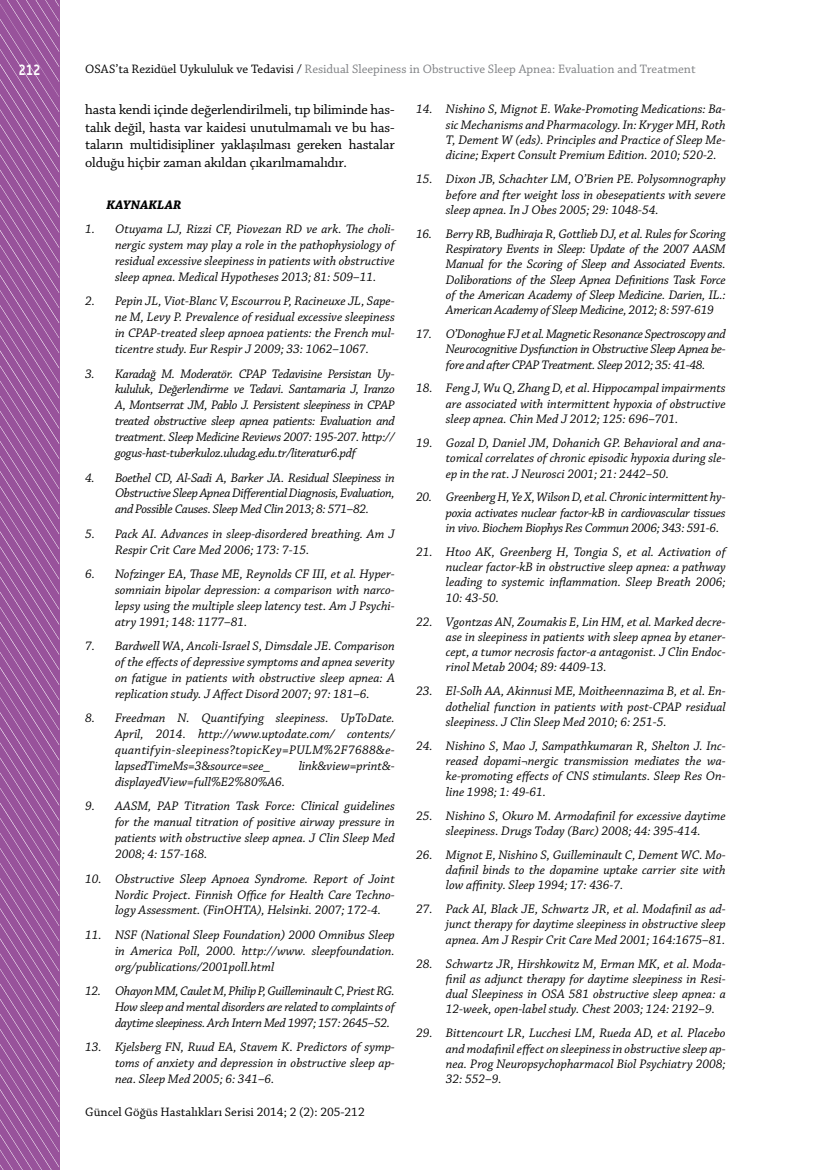
<style>
.page{position:relative;width:830px;height:1170px;background:#fff}
.page>*{position:absolute;margin:0;border:0;box-sizing:border-box;transform-origin:0 0}
.t1{font:700 15px "Alwyn";color:#fff;scale:.85 1}
.t2{font:14.25px/17.5px "Chaparral Pro";letter-spacing:-.01em;color:#000;text-align:justify}
.t3{font:italic 13.05px/15.3px "Chaparral Pro";color:#000;text-align:justify}
.t4{font:italic 700 13.05px "Chaparral Pro";color:#000}
.t5{font:12.9px "Chaparral Pro";color:#808285}
.t6{font:12.9px "Chaparral Pro";color:#000}
.s1{color:#000}
</style>
<div class="page">
<svg style="left:0;top:0;width:59px;height:1169px;background:#9d5ba0"></svg>
<p class="t1" style="left:18px;top:61px;width:28px">212</p>
<p class="t5" style="left:85px;top:62px;width:611px"><span class="s1">OSAS’ta Rezidüel Uykululuk ve Tedavisi /</span> Residual Sleepiness in Obstructive Sleep Apnea: Evaluation and Treatment</p>
<p class="t2" style="left:85px;top:102px;width:311px">hasta kendi içinde değerlendirilmeli, tıp biliminde has&shy;talık değil, hasta var kaidesi unutulmamalı ve bu has&shy;taların multidisipliner yaklaşılması gereken hastalar olduğu hiçbir zaman akıldan çıkarılmamalıdır.</p>
<p class="t4" style="left:106px;top:197px;width:76px">KAYNAKLAR</p>
<p class="t3" style="left:115px;top:222px;width:281px;line-height:15.9px;text-indent:-30px">1. Otuyama LJ, Rizzi CF, Piovezan RD ve ark. The choli&shy;nergic system may play a role in the pathophysiology of residual excessive sleepiness in patients with obstructive sleep apnea. Medical Hypotheses 2013; 81: 509–11.</p>
<p class="t3" style="left:115px;top:294px;width:281px;line-height:15.9px;text-indent:-30px">2. Pepin JL, Viot-Blanc V, Escourrou P, Racineuxe JL, Sape&shy;ne M, Levy P. Prevalence of residual excessive sleepiness in CPAP-treated sleep apnoea patients: the French mul&shy;ticentre study. Eur Respir J 2009; 33: 1062–1067.</p>
<p class="t3" style="left:115px;top:366px;width:281px;line-height:15.9px;text-indent:-30px">3. Karadağ M. Moderatör. CPAP Tedavisine Persistan Uy&shy;kululuk, Değerlendirme ve Tedavi. Santamaria J, Iranzo A, Montserrat JM, Pablo J. Persistent sleepiness in CPAP treated obstructive sleep apnea patients: Evaluation and treatment. Sleep Medicine Reviews 2007: 195-207. http:// gogus-hast-tuberkuloz.uludag.edu.tr/literatur6.pdf</p>
<p class="t3" style="left:115px;top:470px;width:281px;line-height:15.9px;text-indent:-30px">4. Boethel CD, Al-Sadi A, Barker JA. Residual Sleepiness in Obstructive Sleep Apnea Differential Diagnosis, Evaluation, and Possible Causes. Sleep Med Clin 2013; 8: 571–82.</p>
<p class="t3" style="left:115px;top:526px;width:281px;line-height:15.9px;text-indent:-30px">5. Pack AI. Advances in sleep-disordered breathing. Am J<br>Respir Crit Care Med 2006; 173: 7-15.</p>
<p class="t3" style="left:115px;top:566px;width:281px;line-height:15.9px;text-indent:-30px">6. Nofzinger EA, Thase ME, Reynolds CF III, et al. Hyper&shy;somniain bipolar depression: a comparison with narco&shy;lepsy using the multiple sleep latency test. Am J Psychi&shy;atry 1991; 148: 1177–81.</p>
<p class="t3" style="left:115px;top:638px;width:281px;line-height:15.9px;text-indent:-30px">7. Bardwell WA, Ancoli-Israel S, Dimsdale JE. Comparison of the effects of depressive symptoms and apnea severity on fatigue in patients with obstructive sleep apnea: A replication study. J Affect Disord 2007; 97: 181–6.</p>
<p class="t3" style="left:115px;top:710px;width:281px;line-height:15.9px;text-indent:-30px">8. Freedman N. Quantifying sleepiness. UpToDate.<br>April, 2014. http://www.uptodate.com/ contents/ quantifyin-sleepiness?topicKey=PULM%2F7688&amp;e&shy;lapsedTimeMs=3&amp;source=see_</p>
<p class="t3" style="left:298px;top:758px;width:98px">link&amp;view=print&amp;-</p>
<p class="t3" style="left:115px;top:774px;width:171px">displayedView=full%E2%80%A6.</p>
<p class="t3" style="left:115px;top:798px;width:281px;line-height:15.9px;text-indent:-30px">9. AASM, PAP Titration Task Force: Clinical guidelines for the manual titration of positive airway pressure in patients with obstructive sleep apnea. J Clin Sleep Med 2008; 4: 157-168.</p>
<p class="t3" style="left:115px;top:871px;width:281px;line-height:15.9px;text-indent:-30px">10. Obstructive Sleep Apnoea Syndrome. Report of Joint Nordic Project. Finnish Office for Health Care Techno&shy;logy Assessment. (FinOHTA), Helsinki. 2007; 172-4.</p>
<p class="t3" style="left:115px;top:927px;width:281px;line-height:15.9px;text-indent:-30px">11. NSF (National Sleep Foundation) 2000 Omnibus Sleep in America Poll, 2000. http://www. sleepfoundation. org/publications/2001poll.html</p>
<p class="t3" style="left:115px;top:983px;width:281px;line-height:15.9px;text-indent:-30px">12. Ohayon MM, Caulet M, Philip P, Guilleminault C, Priest RG.<br>How sleep and mental disorders are related to complaints of daytime sleepiness. Arch Intern Med 1997; 157: 2645–52.</p>
<p class="t3" style="left:115px;top:1039px;width:281px;line-height:15.9px;text-indent:-30px">13. Kjelsberg FN, Ruud EA, Stavem K. Predictors of symp&shy;toms of anxiety and depression in obstructive sleep ap&shy;nea. Sleep Med 2005; 6: 341–6.</p>
<p class="t6" style="left:85px;top:1104px;width:281px">Güncel Göğüs Hastalıkları Serisi 2014; 2 (2): 205-212</p>
<p class="t3" style="left:445px;top:102px;width:281px;text-indent:-30px">14. Nishino S, Mignot E. Wake-Promoting Medications: Ba&shy;sic Mechanisms and Pharmacology. In: Kryger MH, Roth T, Dement W (eds). Principles and Practice of Sleep Me&shy;dicine; Expert Consult Premium Edition. 2010; 520-2.</p>
<p class="t3" style="left:445px;top:172px;width:281px;text-indent:-30px">15. Dixon JB, Schachter LM, O’Brien PE. Polysomnography before and fter weight loss in obesepatients with severe sleep apnea. In J Obes 2005; 29: 1048-54.</p>
<p class="t3" style="left:445px;top:226px;width:281px;text-indent:-30px">16. Berry RB, Budhiraja R, Gottlieb DJ, et al. Rules for Scoring Respiratory Events in Sleep: Update of the 2007 AASM Manual for the Scoring of Sleep and Associated Events.<br>DoIiborations of the Sleep Apnea Definitions Task Force of the American Academy of Sleep Medicine. Darien, IL.:<br>American Academy of Sleep Medicine, 2012; 8: 597-619</p>
<p class="t3" style="left:445px;top:327px;width:281px;text-indent:-30px">17. O’Donoghue FJ et al. Magnetic Resonance Spectroscopy and Neurocognitive Dysfunction in Obstructive Sleep Apnea be&shy;fore and after CPAP Treatment. Sleep 2012; 35: 41-48.</p>
<p class="t3" style="left:445px;top:381px;width:281px;text-indent:-30px">18. Feng J, Wu Q, Zhang D, et al. Hippocampal impairments are associated with intermittent hypoxia of obstructive sleep apnea. Chin Med J 2012; 125: 696–701.</p>
<p class="t3" style="left:445px;top:435px;width:281px;text-indent:-30px">19. Gozal D, Daniel JM, Dohanich GP. Behavioral and ana&shy;tomical correlates of chronic episodic hypoxia during sle&shy;ep in the rat. J Neurosci 2001; 21: 2442–50.</p>
<p class="t3" style="left:445px;top:490px;width:281px;text-indent:-30px">20. Greenberg H, Ye X, Wilson D, et al. Chronic intermittent hy&shy;poxia activates nuclear factor-kB in cardiovascular tissues in vivo. Biochem Biophys Res Commun 2006; 343: 591-6.</p>
<p class="t3" style="left:445px;top:544px;width:281px;text-indent:-30px">21. Htoo AK, Greenberg H, Tongia S, et al. Activation of nuclear factor-kB in obstructive sleep apnea: a pathway leading to systemic inflammation. Sleep Breath 2006; 10: 43-50.</p>
<p class="t3" style="left:445px;top:614px;width:281px;text-indent:-30px">22. Vgontzas AN, Zoumakis E, Lin HM, et al. Marked decre&shy;ase in sleepiness in patients with sleep apnea by etaner&shy;cept, a tumor necrosis factor-a antagonist. J Clin Endoc&shy;rinol Metab 2004; 89: 4409-13.</p>
<p class="t3" style="left:445px;top:684px;width:281px;text-indent:-30px">23. El-Solh AA, Akinnusi ME, Moitheennazima B, et al. En&shy;dothelial function in patients with post-CPAP residual sleepiness. J Clin Sleep Med 2010; 6: 251-5.</p>
<p class="t3" style="left:445px;top:738px;width:281px;text-indent:-30px">24. Nishino S, Mao J, Sampathkumaran R, Shelton J. Inc&shy;reased dopami¬nergic transmission mediates the wa&shy;ke-promoting effects of CNS stimulants. Sleep Res On&shy;line 1998; 1: 49-61.</p>
<p class="t3" style="left:416px;top:808px;width:311px;text-align:center">25. Nishino S, Okuro M. Armodafinil for excessive daytime sleepiness. Drugs Today (Barc) 2008; 44: 395-414.</p>
<p class="t3" style="left:445px;top:847px;width:281px;text-indent:-30px">26. Mignot E, Nishino S, Guilleminault C, Dement WC. Mo&shy;dafinil binds to the dopamine uptake carrier site with low affinity. Sleep 1994; 17: 436-7.</p>
<p class="t3" style="left:445px;top:901px;width:281px;text-indent:-30px">27. Pack AI, Black JE, Schwartz JR, et al. Modafinil as ad&shy;junct therapy for daytime sleepiness in obstructive sleep apnea. Am J Respir Crit Care Med 2001; 164:1675–81.</p>
<p class="t3" style="left:445px;top:956px;width:281px;text-indent:-30px">28. Schwartz JR, Hirshkowitz M, Erman MK, et al. Moda&shy;finil as adjunct therapy for daytime sleepiness in Resi&shy;dual Sleepiness in OSA 581 obstructive sleep apnea: a 12-week, open-label study. Chest 2003; 124: 2192–9.</p>
<p class="t3" style="left:445px;top:1025px;width:281px;text-indent:-30px">29. Bittencourt LR, Lucchesi LM, Rueda AD, et al. Placebo and modafinil effect on sleepiness in obstructive sleep ap&shy;nea. Prog Neuropsychopharmacol Biol Psychiatry 2008; 32: 552–9.</p>
</div>
